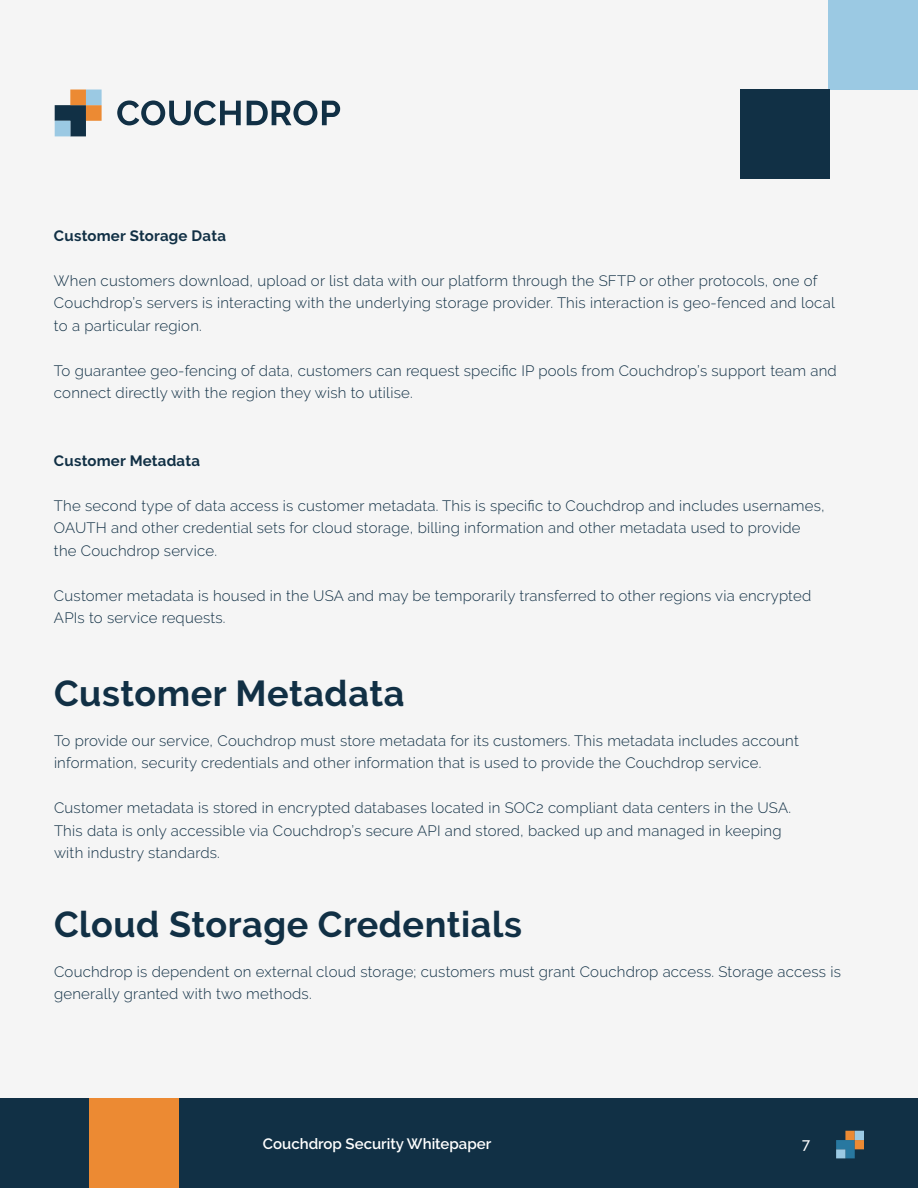
<style>
.page{position:relative;width:918px;height:1188px;background:#f5f5f5}
.page>*{position:absolute;margin:0;border:0;box-sizing:border-box;transform-origin:0 0}
.t1{font:700 36px "Raleway";letter-spacing:.015em;color:#113045}
.t2{font:300 15px/22.5px "Raleway";letter-spacing:.015em;color:#113045}
.t3{font:700 15px "Raleway";letter-spacing:.015em;color:#113045}
.t4{font:600 15px "Raleway";color:#fff}
.t5{font:500 15px "Raleway";color:#fff}
</style>
<div class="page">
<div style="left:0;top:1098px;width:918px;height:90px;background:#113045"></div>
<div style="left:89px;top:1098px;width:89px;height:90px;background:#ec8a33"></div>
<svg style="left:836px;top:1131px;width:28px;height:27px"></svg>
<svg style="left:117px;top:100px;width:124px;height:25px"></svg>
<svg style="left:247px;top:100px;width:93px;height:25px"></svg>
<svg style="left:55px;top:90px;width:47px;height:46px"></svg>
<div style="left:829px;top:0;width:89px;height:90px;background:#9bc9e3"></div>
<div style="left:740px;top:89px;width:89px;height:90px;background:#113045"></div>
<p class="t3" style="left:54px;top:227px;width:173px">Customer Storage Data</p>
<p class="t2" style="left:54px;top:269px;width:782px">When customers download, upload or list data with our platform through the SFTP or other protocols, one of<br>Couchdrop’s servers is interacting with the underlying storage provider. This interaction is geo-fenced and local to a particular region.</p>
<p class="t2" style="left:54px;top:359px;width:784px">To guarantee geo-fencing of data, customers can request specific IP pools from Couchdrop’s support team and connect directly with the region they wish to utilise.</p>
<p class="t3" style="left:54px;top:452px;width:148px">Customer Metadata</p>
<p class="t2" style="left:54px;top:494px;width:772px">The second type of data access is customer metadata. This is specific to Couchdrop and includes usernames,<br>OAUTH and other credential sets for cloud storage, billing information and other metadata used to provide the Couchdrop service.</p>
<p class="t2" style="left:54px;top:584px;width:759px">Customer metadata is housed in the USA and may be temporarily transferred to other regions via encrypted<br>APIs to service requests.</p>
<h1 class="t1" style="left:54px;top:672px;width:352px">Customer Metadata</h1>
<p class="t2" style="left:54px;top:729px;width:746px">To provide our service, Couchdrop must store metadata for its customers. This metadata includes account information, security credentials and other information that is used to provide the Couchdrop service.</p>
<p class="t2" style="left:54px;top:797px;width:739px">Customer metadata is stored in encrypted databases located in SOC2 compliant data centers in the USA.<br>This data is only accessible via Couchdrop’s secure API and stored, backed up and managed in keeping with industry standards.</p>
<h1 class="t1" style="left:54px;top:903px;width:469px">Cloud Storage Credentials</h1>
<p class="t2" style="left:54px;top:960px;width:788px">Couchdrop is dependent on external cloud storage; customers must grant Couchdrop access. Storage access is generally granted with two methods.</p>
<p class="t4" style="left:263px;top:1135px;width:230px">Couchdrop Security Whitepaper</p>
<p class="t5" style="left:802px;top:1135px;width:10px">7</p>
</div>
